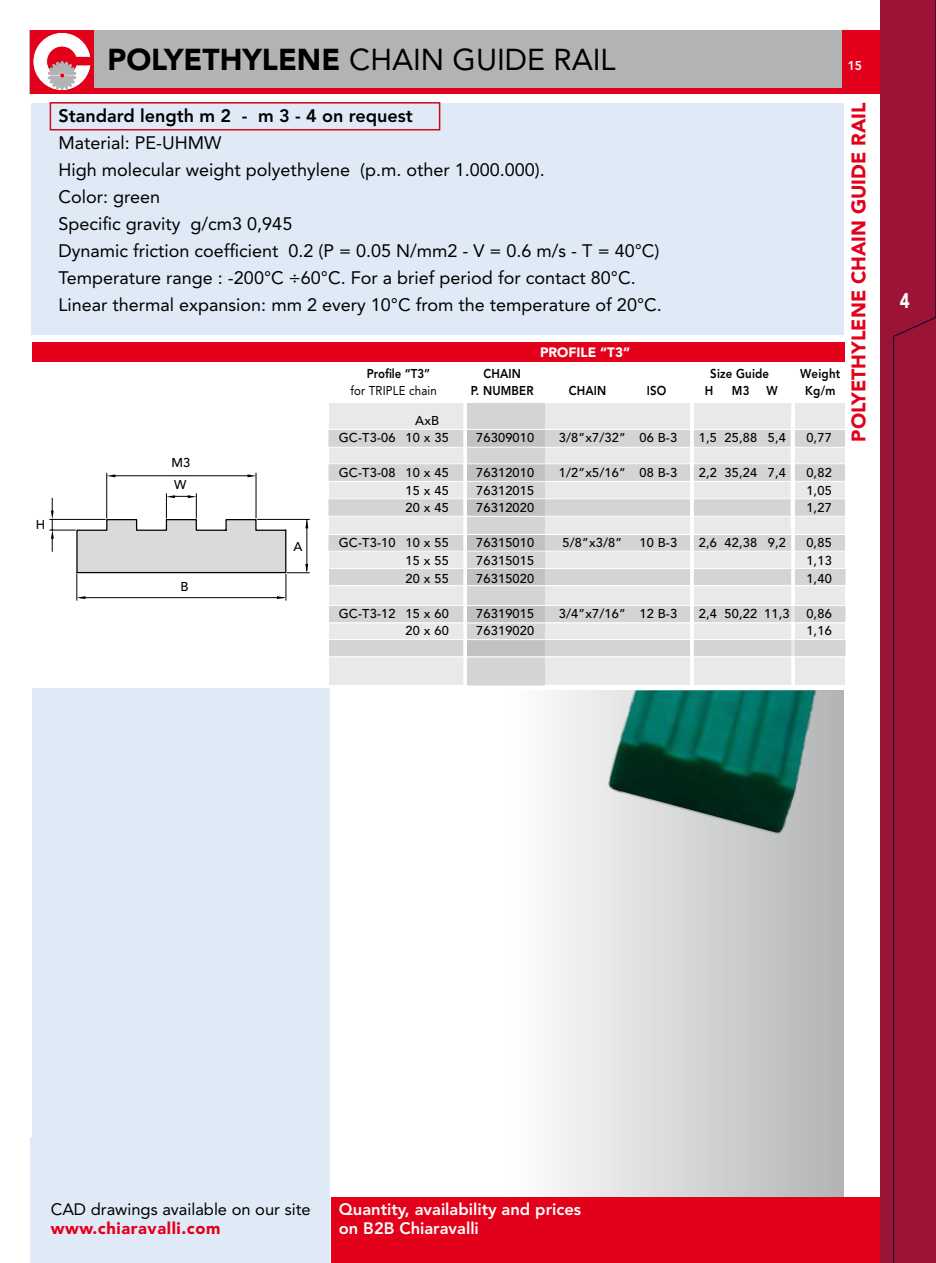
<style>
.page{position:relative;width:936px;height:1263px;background:#fff}
.page>*{position:absolute;margin:0;border:0;box-sizing:border-box;transform-origin:0 0}
.t1{font:30px "Avenir LT Std";color:#000}
.t2{font:900 21px "Avenir LT Std";color:#fff;scale:.8 1}
.t3{font:900 19.5px "Avenir LT Std";color:#e2001a}
.t4{font:18px/27px "Avenir LT Std";color:#000}
.t5{font:800 18px "Avenir LT Std";color:#000}
.t6{font:800 16.5px/18.8px "Avenir LT Std";color:#fff}
.t7{font:16.5px "Avenir LT Std";color:#000}
.t8{font:900 16.5px "Avenir LT Std";letter-spacing:.035em;color:#e2001a}
.t9{font:900 13.5px "Avenir LT Std";color:#fff}
.t10{font:500 12.75px/17.5px "Avenir LT Std";letter-spacing:.015em;color:#000}
.t11{font:800 12.75px "Avenir LT Std";letter-spacing:.015em;color:#000;scale:.9 1}
.t12{font:12.75px "Avenir LT Std";letter-spacing:.015em;color:#000;scale:.9 1}
.t13{font:800 12.75px "Avenir LT Std";color:#fff;scale:.95 1}
.s1{font-weight:900}
</style>
<div class="page">
<div style="left:31px;top:103px;width:812px;height:231px;background:#dfeaf6"></div>
<div style="left:50px;top:102px;width:390px;height:28px;border:2px solid #cd071e"></div>
<div style="left:32px;top:689px;width:297px;height:574px;background:#dfeaf6"></div>
<div style="left:506px;top:690px;width:337px;height:573px;background:linear-gradient(to right,#fff,#b3b4b6)"></div>
<div style="left:329px;top:403px;width:515px;height:282px;background:#e9e9ea"></div>
<div style="left:32px;top:342px;width:812px;height:20px;background:#e2001a"></div>
<div style="left:463px;top:403px;width:81px;height:282px;background:#d3d4d5"></div>
<hr style="left:329px;top:429px;width:517px;height:1px;background:#fff">
<hr style="left:329px;top:447px;width:517px;height:1px;background:#fff">
<hr style="left:329px;top:463px;width:517px;height:1px;background:#fff">
<hr style="left:329px;top:481px;width:517px;height:1px;background:#fff">
<hr style="left:329px;top:498px;width:517px;height:1px;background:#fff">
<hr style="left:329px;top:516px;width:517px;height:1px;background:#fff">
<hr style="left:329px;top:534px;width:517px;height:1px;background:#fff">
<hr style="left:329px;top:550px;width:517px;height:1px;background:#fff">
<svg style="left:329px;top:430px;width:515px;height:16px;background:#d1d1d3"></svg>
<svg style="left:329px;top:464px;width:515px;height:17px;background:#d2d2d4"></svg>
<svg style="left:329px;top:499px;width:515px;height:17px;background:#d2d2d4"></svg>
<svg style="left:329px;top:535px;width:516px;height:15px;background:#d1d1d3"></svg>
<hr style="left:329px;top:585px;width:517px;height:1px;background:#fff">
<hr style="left:329px;top:568px;width:517px;height:1px;background:#fff">
<svg style="left:329px;top:569px;width:516px;height:16px;background:#d0d1d3"></svg>
<hr style="left:791px;top:396px;width:3px;height:292px;background:#fff">
<hr style="left:329px;top:622px;width:517px;height:1px;background:#fff">
<hr style="left:329px;top:605px;width:517px;height:1px;background:#fff">
<svg style="left:329px;top:606px;width:516px;height:16px;background:#d1d1d3"></svg>
<hr style="left:329px;top:656px;width:517px;height:1px;background:#fff">
<hr style="left:329px;top:639px;width:517px;height:1px;background:#fff">
<svg style="left:329px;top:641px;width:516px;height:15px;background:#d1d1d3"></svg>
<hr style="left:690px;top:396px;width:3px;height:292px;background:#fff">
<hr style="left:463px;top:396px;width:4px;height:292px;background:#fff">
<div style="left:30px;top:1138px;width:298px;height:125px;background:#dfeaf6"></div>
<div style="left:30px;top:30px;width:820px;height:64px;background:#b1b3b4"></div>
<div style="left:30px;top:30px;width:64px;height:64px;background:#e2001a"></div>
<svg style="left:33px;top:33px;width:58px;height:57px"></svg>
<div style="left:93px;top:88px;width:800px;height:6px;background:#e2001a"></div>
<div style="left:842px;top:30px;width:64px;height:64px;background:#e2001a"></div>
<div style="left:331px;top:1197px;width:575px;height:66px;background:#e2001a"></div>
<svg style="left:790px;top:430px;width:1px;height:86px"></svg>
<img style="left:582px;top:690px;width:254px;height:172px">
<hr style="left:106px;top:473px;width:1px;height:45px;background:#000">
<hr style="left:256px;top:473px;width:1px;height:45px;background:#000">
<hr style="left:114px;top:475px;width:136px;height:1px;background:#000">
<svg style="left:247px;top:474px;width:9px;height:3px"></svg>
<svg style="left:107px;top:474px;width:8px;height:3px"></svg>
<svg style="left:50px;top:494px;width:259px;height:106px"></svg>
<div style="left:880px;top:0;width:55px;height:1263px;background:#9b1335"></div>
<svg style="left:893px;top:317px;width:42px;height:946px"></svg>
<p class="t10" style="left:36px;top:516px;width:11px">H</p>
<h1 class="t1" style="left:107px;top:42px;width:509px"><span class="s1">POLYETHYLENE</span> CHAIN GUIDE RAIL</h1>
<p class="t13" style="left:847px;top:58px;width:17px">15</p>
<h3 class="t5" style="left:58px;top:105px;width:356px">Standard length m 2 - m 3 - 4 on request</h3>
<p class="t4" style="left:58px;top:129px;width:605px">Material: PE-UHMW<br>High molecular weight polyethylene (p.m. other 1.000.000).<br>Color: green<br>Specific gravity g/cm3 0,945<br>Dynamic friction coefficient 0.2 (P = 0.05 N/mm2 - V = 0.6 m/s - T = 40°C)<br>Temperature range : -200°C ÷60°C. For a brief period for contact 80°C.<br>Linear thermal expansion: mm 2 every 10°C from the temperature of 20°C.</p>
<p class="t9" style="left:540px;top:344px;width:92px">PROFILE “T3”</p>
<p class="t11" style="left:367px;top:366px;width:72px">Profile “T3”</p>
<p class="t11" style="left:483px;top:366px;width:43px">CHAIN</p>
<p class="t11" style="left:710px;top:366px;width:67px">Size Guide</p>
<p class="t11" style="left:800px;top:366px;width:46px">Weight</p>
<p class="t12" style="left:350px;top:383px;width:97px">for TRIPLE chain</p>
<p class="t11" style="left:470px;top:383px;width:71px">P. NUMBER</p>
<p class="t11" style="left:568px;top:383px;width:43px">CHAIN</p>
<p class="t11" style="left:646px;top:383px;width:23px">ISO</p>
<p class="t11" style="left:704px;top:383px;width:11px">H</p>
<p class="t11" style="left:731px;top:383px;width:21px">M3</p>
<p class="t11" style="left:766px;top:383px;width:14px">W</p>
<p class="t11" style="left:805px;top:383px;width:35px">Kg/m</p>
<p class="t10" style="left:339px;top:412px;width:112px;text-indent:76px">AxB<br>GC-T3-06 10 x 35</p>
<p class="t10" style="left:476px;top:429px;width:60px">76309010</p>
<p class="t10" style="left:559px;top:429px;width:120px">3/8”x7/32” 06 B-3</p>
<p class="t10" style="left:698px;top:429px;width:89px">1,5 25,88 5,4</p>
<p class="t10" style="left:806px;top:429px;width:27px">0,77</p>
<p class="t10" style="left:171px;top:451px;width:20px;line-height:22.5px">M3<br>W</p>
<p class="t10" style="left:181px;top:578px;width:10px">B</p>
<p class="t10" style="left:293px;top:538px;width:10px">A</p>
<p class="t10" style="left:339px;top:464px;width:112px">GC-T3-08 10 x 45</p>
<p class="t10" style="left:476px;top:464px;width:60px">76312010</p>
<p class="t10" style="left:559px;top:464px;width:120px">1/2”x5/16” 08 B-3</p>
<p class="t10" style="left:698px;top:464px;width:89px">2,2 35,24 7,4</p>
<p class="t10" style="left:806px;top:464px;width:27px">0,82</p>
<p class="t10" style="left:405px;top:482px;width:45px">15 x 45</p>
<p class="t10" style="left:476px;top:482px;width:60px">76312015</p>
<p class="t10" style="left:806px;top:482px;width:27px">1,05</p>
<p class="t10" style="left:405px;top:499px;width:45px">20 x 45</p>
<p class="t10" style="left:476px;top:499px;width:60px">76312020</p>
<p class="t10" style="left:806px;top:499px;width:27px">1,27</p>
<p class="t10" style="left:339px;top:535px;width:112px">GC-T3-10 10 x 55</p>
<p class="t10" style="left:476px;top:535px;width:60px">76315010</p>
<p class="t10" style="left:562px;top:535px;width:61px">5/8”x3/8”</p>
<p class="t10" style="left:639px;top:535px;width:39px">10 B-3</p>
<p class="t10" style="left:698px;top:535px;width:89px">2,6 42,38 9,2</p>
<p class="t10" style="left:806px;top:535px;width:27px">0,85</p>
<p class="t10" style="left:405px;top:552px;width:45px">15 x 55</p>
<p class="t10" style="left:476px;top:552px;width:60px">76315015</p>
<p class="t10" style="left:806px;top:552px;width:27px">1,13</p>
<p class="t10" style="left:405px;top:570px;width:45px">20 x 55</p>
<p class="t10" style="left:476px;top:570px;width:60px">76315020</p>
<p class="t10" style="left:806px;top:570px;width:27px">1,40</p>
<p class="t10" style="left:339px;top:605px;width:112px">GC-T3-12 15 x 60</p>
<p class="t10" style="left:476px;top:605px;width:60px">76319015</p>
<p class="t10" style="left:559px;top:605px;width:120px">3/4”x7/16” 12 B-3</p>
<p class="t10" style="left:698px;top:605px;width:92px">2,4 50,22 11,3</p>
<p class="t10" style="left:806px;top:605px;width:27px">0,86</p>
<p class="t10" style="left:405px;top:622px;width:45px">20 x 60</p>
<p class="t10" style="left:476px;top:622px;width:60px">76319020</p>
<p class="t10" style="left:806px;top:622px;width:27px">1,16</p>
<h3 class="t3" style="left:847px;top:441px;width:340px;rotate:-90deg">POLYETHYLENE CHAIN GUIDE RAIL</h3>
<h2 class="t2" style="left:899px;top:288px;width:14px">4</h2>
<p class="t7" style="left:51px;top:1199px;width:261px">CAD drawings available on our site</p>
<p class="t8" style="left:51px;top:1218px;width:171px">www.chiaravalli.com</p>
<p class="t6" style="left:339px;top:1200px;width:244px">Quantity, availability and prices on B2B Chiaravalli</p>
</div>
